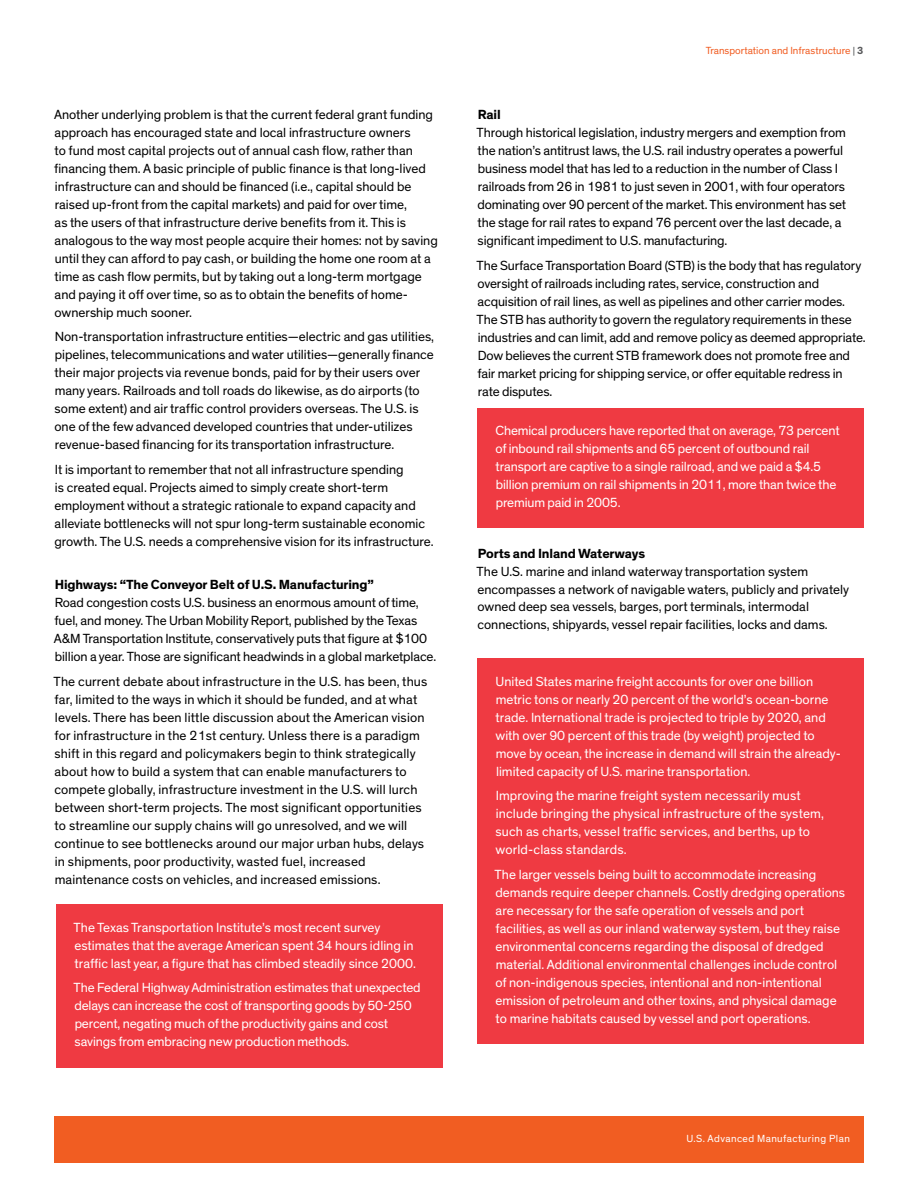
<style>
.page{position:relative;width:918px;height:1188px;background:#fff}
.page>*{position:absolute;margin:0;border:0;box-sizing:border-box;transform-origin:0 0}
.t1{font:13.5px/18px "Dow Corporate";color:#000}
.t2{font:13.5px/18px "Dow Corporate";color:#fff}
.t3{font:700 13.5px "Dow Corporate";letter-spacing:-.01em;color:#000}
.t4{font:10.5px "Dow Corporate";color:#f15d22}
.t5{font:10.5px "Dow Corporate";letter-spacing:.04em;color:#fff}
.s1{color:#58595b}
.s2{font-weight:700;color:#58595b}
</style>
<div class="page">
<div style="left:54px;top:1116px;width:810px;height:46px;background:#f15d22"></div>
<div style="left:56px;top:904px;width:387px;height:164px;background:#ef3a42"></div>
<div style="left:477px;top:408px;width:387px;height:120px;background:#ef3a42"></div>
<div style="left:477px;top:658px;width:387px;height:386px;background:#ef3a42"></div>
<p class="t1" style="left:54px;top:106px;width:385px">Another underlying problem is that the current federal grant funding approach has encouraged state and local infrastructure owners<br>to fund most capital projects out of annual cash flow, rather than financing them. A basic principle of public finance is that long-lived infrastructure can and should be financed (i.e., capital should be raised up-front from the capital markets) and paid for over time,<br>as the users of that infrastructure derive benefits from it. This is analogous to the way most people acquire their homes: not by saving until they can afford to pay cash, or building the home one room at a time as cash flow permits, but by taking out a long-term mortgage and paying it off over time, so as to obtain the benefits of home&shy;ownership much sooner.</p>
<p class="t1" style="left:54px;top:328px;width:381px">Non-transportation infrastructure entities—electric and gas utilities, pipelines, telecommunications and water utilities—generally finance their major projects via revenue bonds, paid for by their users over many years. Railroads and toll roads do likewise, as do airports (to some extent) and air traffic control providers overseas. The U.S. is one of the few advanced developed countries that under-utilizes revenue-based financing for its transportation infrastructure.</p>
<p class="t1" style="left:54px;top:461px;width:381px">It is important to remember that not all infrastructure spending<br>is created equal. Projects aimed to simply create short-term employment without a strategic rationale to expand capacity and alleviate bottlenecks will not spur long-term sustainable economic growth. The U.S. needs a comprehensive vision for its infrastructure.</p>
<p class="t3" style="left:55px;top:576px;width:321px">Highways: “The Conveyor Belt of U.S. Manufacturing”</p>
<p class="t1" style="left:54px;top:594px;width:384px">Road congestion costs U.S. business an enormous amount of time, fuel, and money. The Urban Mobility Report, published by the Texas A&amp;M Transportation Institute, conservatively puts that figure at $100 billion a year. Those are significant headwinds in a global marketplace.</p>
<p class="t1" style="left:54px;top:672px;width:375px">The current debate about infrastructure in the U.S. has been, thus far, limited to the ways in which it should be funded, and at what levels. There has been little discussion about the American vision for infrastructure in the 21st century. Unless there is a paradigm shift in this regard and policymakers begin to think strategically about how to build a system that can enable manufacturers to compete globally, infrastructure investment in the U.S. will lurch between short-term projects. The most significant opportunities to streamline our supply chains will go unresolved, and we will continue to see bottlenecks around our major urban hubs, delays in shipments, poor productivity, wasted fuel, increased maintenance costs on vehicles, and increased emissions.</p>
<p class="t2" style="left:74px;top:918px;width:344px">The Texas Transportation Institute’s most recent survey estimates that the average American spent 34 hours idling in traffic last year, a figure that has climbed steadily since 2000.</p>
<p class="t2" style="left:74px;top:979px;width:349px">The Federal Highway Administration estimates that unexpected delays can increase the cost of transporting goods by 50-250 percent, negating much of the productivity gains and cost savings from embracing new production methods.</p>
<p class="t4" style="left:706px;top:44px;width:159px">Transportation and Infrastructure <span class="s1">|</span> <span class="s2">3</span></p>
<p class="t3" style="left:478px;top:106px;width:25px">Rail</p>
<p class="t1" style="left:477px;top:124px;width:371px">Through historical legislation, industry mergers and exemption from the nation’s antitrust laws, the U.S. rail industry operates a powerful business model that has led to a reduction in the number of Class I railroads from 26 in 1981 to just seven in 2001, with four operators dominating over 90 percent of the market. This environment has set the stage for rail rates to expand 76 percent over the last decade, a significant impediment to U.S. manufacturing.</p>
<p class="t1" style="left:477px;top:256px;width:391px">The Surface Transportation Board (STB) is the body that has regulatory oversight of railroads including rates, service, construction and acquisition of rail lines, as well as pipelines and other carrier modes.<br>The STB has authority to govern the regulatory requirements in these industries and can limit, add and remove policy as deemed appropriate.<br>Dow believes the current STB framework does not promote free and fair market pricing for shipping service, or offer equitable redress in rate disputes.</p>
<p class="t2" style="left:495px;top:422px;width:346px">Chemical producers have reported that on average, 73 percent of inbound rail shipments and 65 percent of outbound rail transport are captive to a single railroad, and we paid a $4.5 billion premium on rail shipments in 2011, more than twice the premium paid in 2005.</p>
<p class="t3" style="left:478px;top:545px;width:169px">Ports and Inland Waterways</p>
<p class="t1" style="left:477px;top:562px;width:374px">The U.S. marine and inland waterway transportation system encompasses a network of navigable waters, publicly and privately owned deep sea vessels, barges, port terminals, intermodal connections, shipyards, vessel repair facilities, locks and dams.</p>
<p class="t2" style="left:496px;top:672px;width:347px">United States marine freight accounts for over one billion metric tons or nearly 20 percent of the world’s ocean-borne trade. International trade is projected to triple by 2020, and with over 90 percent of this trade (by weight) projected to move by ocean, the increase in demand will strain the already&shy;limited capacity of U.S. marine transportation.</p>
<p class="t2" style="left:496px;top:787px;width:330px">Improving the marine freight system necessarily must include bringing the physical infrastructure of the system, such as charts, vessel traffic services, and berths, up to world-class standards.</p>
<p class="t2" style="left:495px;top:866px;width:352px">The larger vessels being built to accommodate increasing demands require deeper channels. Costly dredging operations are necessary for the safe operation of vessels and port facilities, as well as our inland waterway system, but they raise environmental concerns regarding the disposal of dredged material. Additional environmental challenges include control of non-indigenous species, intentional and non-intentional emission of petroleum and other toxins, and physical damage to marine habitats caused by vessel and port operations.</p>
<p class="t5" style="left:686px;top:1133px;width:165px">U.S. Advanced Manufacturing Plan</p>
</div>
